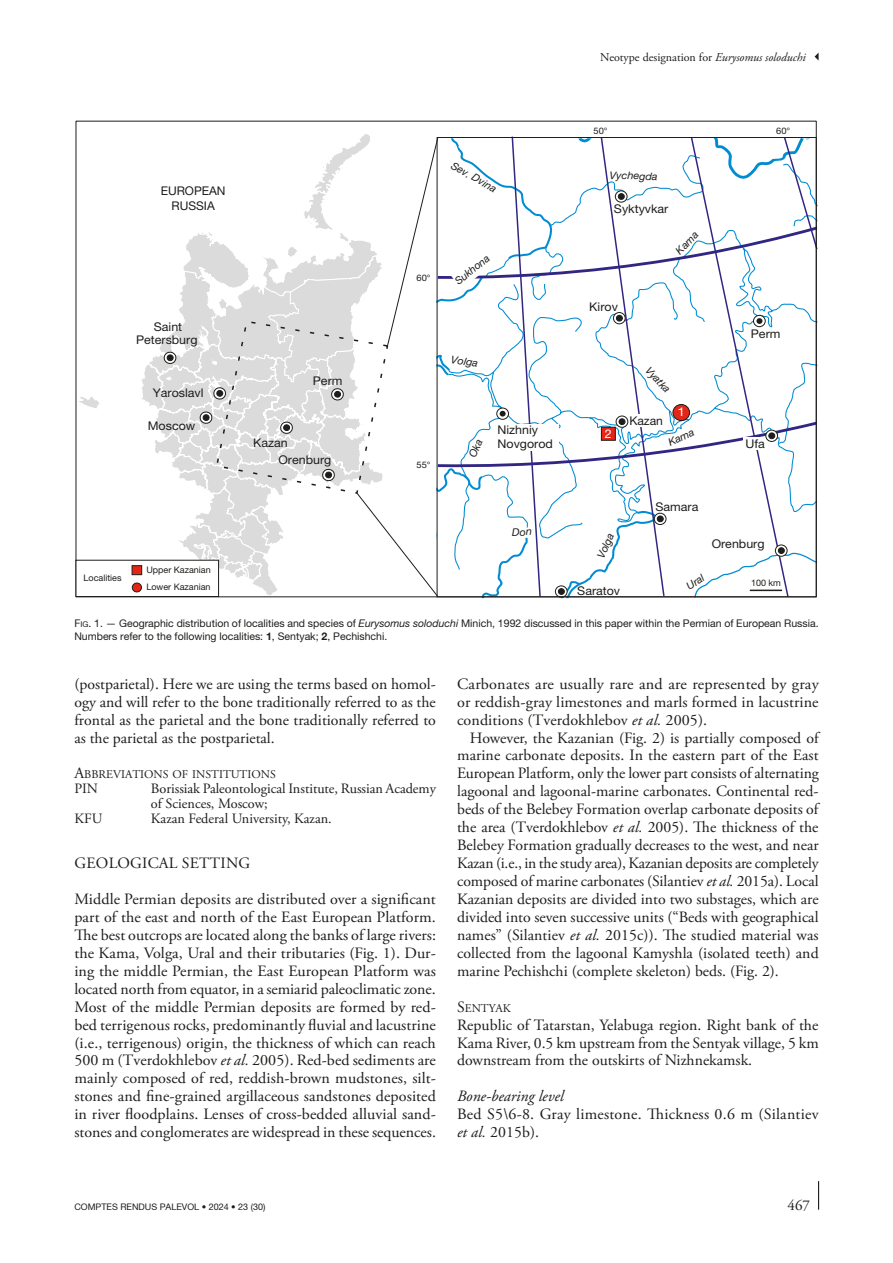
<style>
.page{position:relative;width:893px;height:1263px;background:#fff}
.page>*{position:absolute;margin:0;border:0;box-sizing:border-box;transform-origin:0 0}
.Texte_courant_1er_para{font:15.75px/18px "Adobe Garamond Pro";color:#1d1d1b;text-align:justify}
.Texte_courant_Suite{font:15.75px/18px "Adobe Garamond Pro";color:#1d1d1b;text-align:justify}
.Titre_1{font:15.75px "Adobe Garamond Pro";letter-spacing:.015em;color:#1d1d1b}
.Titre_3{font:italic 15.75px "Adobe Garamond Pro";color:#1d1d1b}
.t1{font:15px "Adobe Garamond Pro";color:#1d1d1b}
.Abréviations{font:14.25px/14.9px "Adobe Garamond Pro";color:#1d1d1b}
.t2{font:12px/13.4px "Helvetica Neue 3";color:#1d1d1b;text-align:center;scale:1.04 1}
.t3{font:12px "Adobe Garamond Pro Regular 3";color:#1d1d1b}
.t4{font:12px/14.4px "Helvetica Neue 3";color:#1d1d1b;text-align:center}
.t5{font:12px "Helvetica Neue 3";color:#fff;scale:1.04 1}
.t6{font:12px "Helvetica Neue 3";color:#fff;scale:1.13 1}
.Titre_2{font:11.85px "Adobe Garamond";color:#1d1d1b}
.t7{font:10.8px "Helvetica Neue Italic 2";color:#1d1d1b}
.t8{font:10.5px/12.8px "Helvetica Neue";color:#1d1d1b}
.t9{font:10.5px "Helvetica Neue Italic 2";color:#1d1d1b}
.t10{font:10.5px "Helvetica Neue Italic 2";color:#1d1d1b;scale:1.04 1}
.t11{font:9px/17.4px "Helvetica Neue 3";color:#1d1d1b}
.t12{font:9px "Helvetica Neue 2";color:#1d1d1b}
.t13{font:9px "Helvetica Neue 3";color:#1d1d1b;scale:1.04 1}
.s1{font-family:"Adobe Garamond Pro Italic 2"}
.s2{font-family:"Arial";font-style:italic}
.s3{font-style:inherit}
.s4{font-size:7.8px}
.s5{font-style:italic}
.s6{font-weight:700}
.s7{font-size:15.75px}
</style>
<div class="page">
<svg style="left:818px;top:1181px;width:1px;height:29px"></svg>
<svg style="left:815px;top:53px;width:4px;height:8px"></svg>
<svg style="left:75px;top:394px;width:24px;height:16px"></svg>
<div style="left:76px;top:560px;width:143px;height:37px;background:#fff;border:1px solid #1d1d1b"></div>
<div style="left:132px;top:583px;width:9px;height:9px;background:#e52616;border-radius:50%"></div>
<div style="left:132px;top:583px;width:10px;height:9px;border:1px solid #1d1d1b;border-radius:50%"></div>
<div style="left:132px;top:565px;width:10px;height:10px;background:#e52616;border:1px solid #1d1d1b"></div>
<svg style="left:140px;top:133px;width:678px;height:465px"></svg>
<p class="t3" style="left:600px;top:50px;width:207px">Neotype designation for <span class="s1">Eurysomus soloduchi</span></p>
<p class="t4" style="left:161px;top:184px;width:66px">EUROPEAN<br>RUSSIA</p>
<p class="t2" style="left:136px;top:320px;width:60px">Saint<br>Petersburg</p>
<p class="t2" style="left:153px;top:386px;width:50px">Yaroslavl</p>
<p class="t2" style="left:148px;top:419px;width:47px">Moscow</p>
<p class="t11" style="left:84px;top:569px;width:39px">Localities</p>
<p class="t11" style="left:146px;top:561px;width:66px">Upper Kazanian<br>Lower Kazanian</p>
<p class="t2" style="left:253px;top:436px;width:35px">Kazan</p>
<p class="t2" style="left:313px;top:374px;width:30px">Perm</p>
<p class="t2" style="left:278px;top:452px;width:52px">Orenburg</p>
<p class="t13" style="left:416px;top:273px;width:15px">60°</p>
<p class="t13" style="left:416px;top:460px;width:15px">55°</p>
<p class="t9" style="left:455px;top:159px;width:52px;rotate:29deg">Sev. Dvina</p>
<p class="t9" style="left:452px;top:277px;width:43px;rotate:-39deg">Sukhona</p>
<p class="t10" style="left:452px;top:353px;width:28px;rotate:8deg">Volga</p>
<p class="t13" style="left:594px;top:125px;width:15px">50°</p>
<p class="t13" style="left:776px;top:125px;width:15px">60°</p>
<p class="t10" style="left:610px;top:169px;width:48px;rotate:2deg">Vychegda</p>
<p class="t2" style="left:614px;top:202px;width:54px">Syktyvkar</p>
<p class="t2" style="left:589px;top:300px;width:29px">Kirov</p>
<p class="t9" style="left:673px;top:248px;width:29px;rotate:-46deg">K<span class="s2">а</span>ma</p>
<p class="t9" style="left:652px;top:364px;width:32px;rotate:47deg">Vyatka</p>
<p class="t2" style="left:751px;top:327px;width:30px">Perm</p>
<p class="t2" style="left:498px;top:423px;width:55px;text-align:left">Nizhniy<br>Novgorod</p>
<p class="t5" style="left:605px;top:426px;width:8px">2</p>
<p class="t4" style="left:629px;top:413px;width:35px">Kazan</p>
<p class="t6" style="left:677px;top:405px;width:8px">1</p>
<p class="t9" style="left:666px;top:437px;width:29px;rotate:-24deg">Kama</p>
<p class="t2" style="left:745px;top:437px;width:20px">Ufa</p>
<p class="t7" style="left:594px;top:555px;width:28px;rotate:-66deg">Volga</p>
<p class="t2" style="left:577px;top:583px;width:43px">Saratov</p>
<p class="t2" style="left:655px;top:499px;width:43px">Samara</p>
<p class="t2" style="left:712px;top:537px;width:52px">Orenburg</p>
<p class="t9" style="left:684px;top:581px;width:21px;rotate:-33deg">Ural</p>
<p class="t11" style="left:751px;top:574px;width:31px">100 km</p>
<p class="t8" style="left:74px;top:617px;width:746px"><span class="s3">F</span><span class="s4">ig</span><span class="s3">. 1</span>. — Geographic distribution of localities and species of <span class="s5">Eurysomus soloduchi</span> Minich, 1992 discussed in this paper within the Permian of European Russia.<br>Numbers refer to the following localities: <span class="s6">1</span>, Sentyak; <span class="s6">2</span>, Pechishchi.</p>
<p class="Texte_courant_Suite" style="left:74px;top:675px;width:363px">(postparietal). Here we are using the terms based on homol&shy;ogy and will refer to the bone traditionally referred to as the frontal as the parietal and the bone traditionally referred to as the parietal as the postparietal.</p>
<p class="Titre_2" style="left:74px;top:768px;width:203px"><span class="s7">A</span>BBREVIATIONS OF INSTITUTIONS</p>
<p class="Abréviations" style="left:74px;top:782px;width:25px">PIN</p>
<p class="Abréviations" style="left:151px;top:782px;width:287px">Borissiak Paleontological Institute, Russian Academy of Sciences, Moscow;</p>
<p class="Abréviations" style="left:74px;top:812px;width:29px">KFU</p>
<p class="Abréviations" style="left:151px;top:812px;width:182px">Kazan Federal University, Kazan.</p>
<p class="Titre_1" style="left:75px;top:854px;width:177px">GEOLOGICAL SETTING</p>
<p class="Texte_courant_1er_para" style="left:74px;top:890px;width:363px">Middle Permian deposits are distributed over a significant part of the east and north of the East European Platform.<br>The best outcrops are located along the banks of large rivers: the Kama, Volga, Ural and their tributaries (Fig. 1). Dur&shy;ing the middle Permian, the East European Platform was located north from equator, in a semiarid paleoclimatic zone.<br>Most of the middle Permian deposits are formed by red&shy;bed terrigenous rocks, predominantly fluvial and lacustrine (i.e., terrigenous) origin, the thickness of which can reach 500 m (Tverdokhlebov <span class="s5">et al.</span> 2005). Red-bed sediments are mainly composed of red, reddish-brown mudstones, silt&shy;stones and fine-grained argillaceous sandstones deposited in river floodplains. Lenses of cross-bedded alluvial sand&shy;stones and conglomerates are widespread in these sequences.</p>
<p class="Texte_courant_1er_para" style="left:457px;top:675px;width:363px">Carbonates are usually rare and are represented by gray or reddish-gray limestones and marls formed in lacustrine conditions (Tverdokhlebov <span class="s5">et al.</span> 2005).</p>
<p class="Texte_courant_Suite" style="left:457px;top:729px;width:363px;text-indent:13px">However, the Kazanian (Fig. 2) is partially composed of marine carbonate deposits. In the eastern part of the East European Platform, only the lower part consists of alternating lagoonal and lagoonal-marine carbonates. Continental red&shy;beds of the Belebey Formation overlap carbonate deposits of the area (Tverdokhlebov <span class="s5">et al.</span> 2005). The thickness of the Belebey Formation gradually decreases to the west, and near Kazan (i.e., in the study area), Kazanian deposits are completely composed of marine carbonates (Silantiev <span class="s5">et al.</span> 2015a). Local Kazanian deposits are divided into two substages, which are divided into seven successive units (“Beds with geographical names” (Silantiev <span class="s5">et al.</span> 2015c)). The studied material was collected from the lagoonal Kamyshla (isolated teeth) and marine Pechishchi (complete skeleton) beds. (Fig. 2).</p>
<p class="Titre_2" style="left:457px;top:1001px;width:55px"><span class="s7">S</span>ENTYAK</p>
<p class="Texte_courant_1er_para" style="left:457px;top:1016px;width:363px">Republic of Tatarstan, Yelabuga region. Right bank of the Kama River, 0.5 km upstream from the Sentyak village, 5 km downstream from the outskirts of Nizhnekamsk.</p>
<p class="Titre_3" style="left:457px;top:1087px;width:108px">Bone-bearing level</p>
<p class="Texte_courant_1er_para" style="left:457px;top:1106px;width:363px">Bed S5\6-8. Gray limestone. Thickness 0.6 m (Silantiev <span class="s5">et al.</span> 2015b).</p>
<p class="t12" style="left:74px;top:1201px;width:193px">COMPTES RENDUS PALEVOL • 2024 • 23 (30)</p>
<p class="t1" style="left:788px;top:1196px;width:24px">467</p>
</div>
